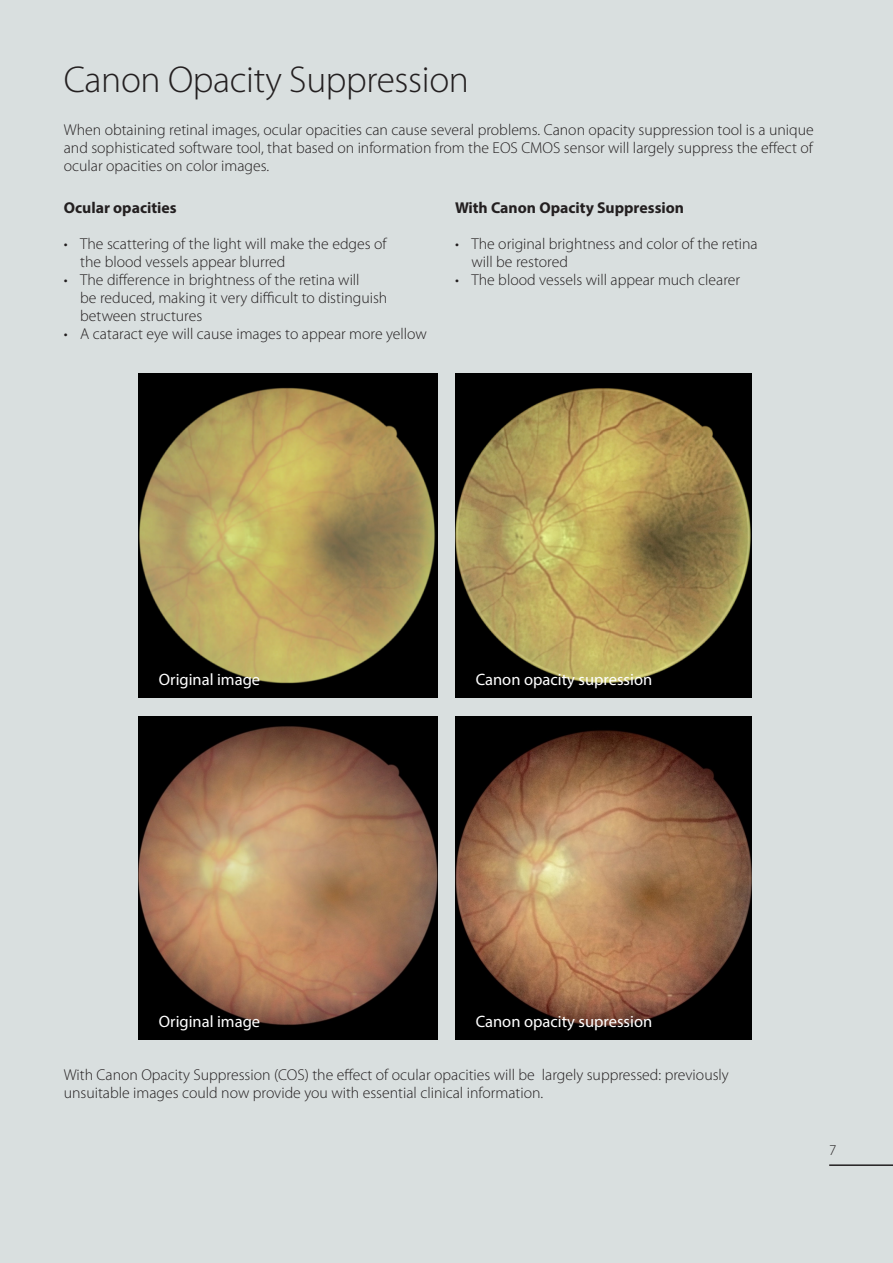
<style>
.page{position:relative;width:893px;height:1263px;background:#d9dfdf}
.page>*{position:absolute;margin:0;border:0;box-sizing:border-box;transform-origin:0 0}
.t1{font:300 37.5px "Myriad Pro";letter-spacing:-.01em;color:#231f20}
.t2{font:16.5px "Myriad Pro";color:#fff}
.t3{font:300 15.75px/18px "Myriad Pro";color:#231f20;text-align:justify}
.t4{font:700 15.75px "Myriad Pro";color:#231f20}
.t5{font:300 15px "Myriad Pro";color:#231f20}
</style>
<div class="page">
<img style="left:139px;top:374px;width:299px;height:323px">
<img style="left:455px;top:374px;width:296px;height:323px">
<img style="left:139px;top:716px;width:299px;height:324px">
<img style="left:455px;top:716px;width:296px;height:324px">
<hr style="left:829px;top:1164px;width:64px;height:2px;background:#231f20">
<p class="t1" style="left:64px;top:59px;width:407px">Canon Opacity Suppression</p>
<p class="t3" style="left:64px;top:121px;width:751px">When obtaining retinal images, ocular opacities can cause several problems. Canon opacity suppression tool is a unique and sophisticated software tool, that based on information from the EOS CMOS sensor will largely suppress the effect of ocular opacities on color images.</p>
<p class="t4" style="left:64px;top:198px;width:114px">Ocular opacities</p>
<p class="t3" style="left:64px;top:235px;width:324px">• The scattering of the light will make the edges of</p>
<p class="t3" style="left:80px;top:253px;width:207px">the blood vessels appear blurred</p>
<p class="t3" style="left:64px;top:271px;width:297px">• The difference in brightness of the retina will</p>
<p class="t3" style="left:80px;top:289px;width:309px">be reduced, making it very difficult to distinguish</p>
<p class="t3" style="left:80px;top:307px;width:123px">between structures</p>
<p class="t3" style="left:64px;top:325px;width:365px">• A cataract eye will cause images to appear more yellow</p>
<p class="t4" style="left:455px;top:198px;width:231px">With Canon Opacity Suppression</p>
<p class="t3" style="left:455px;top:235px;width:304px">• The original brightness and color of the retina</p>
<p class="t3" style="left:471px;top:253px;width:98px">will be restored</p>
<p class="t3" style="left:455px;top:271px;width:287px">• The blood vessels will appear much clearer</p>
<p class="t2" style="left:159px;top:669px;width:103px">Original image</p>
<p class="t2" style="left:476px;top:669px;width:178px">Canon opacity supression</p>
<p class="t2" style="left:159px;top:1012px;width:103px">Original image</p>
<p class="t2" style="left:476px;top:1012px;width:178px">Canon opacity supression</p>
<p class="t3" style="left:64px;top:1066px;width:666px">With Canon Opacity Suppression (COS) the effect of ocular opacities will be largely suppressed: previously unsuitable images could now provide you with essential clinical information.</p>
<p class="t5" style="left:829px;top:1142px;width:9px">7</p>
</div>
